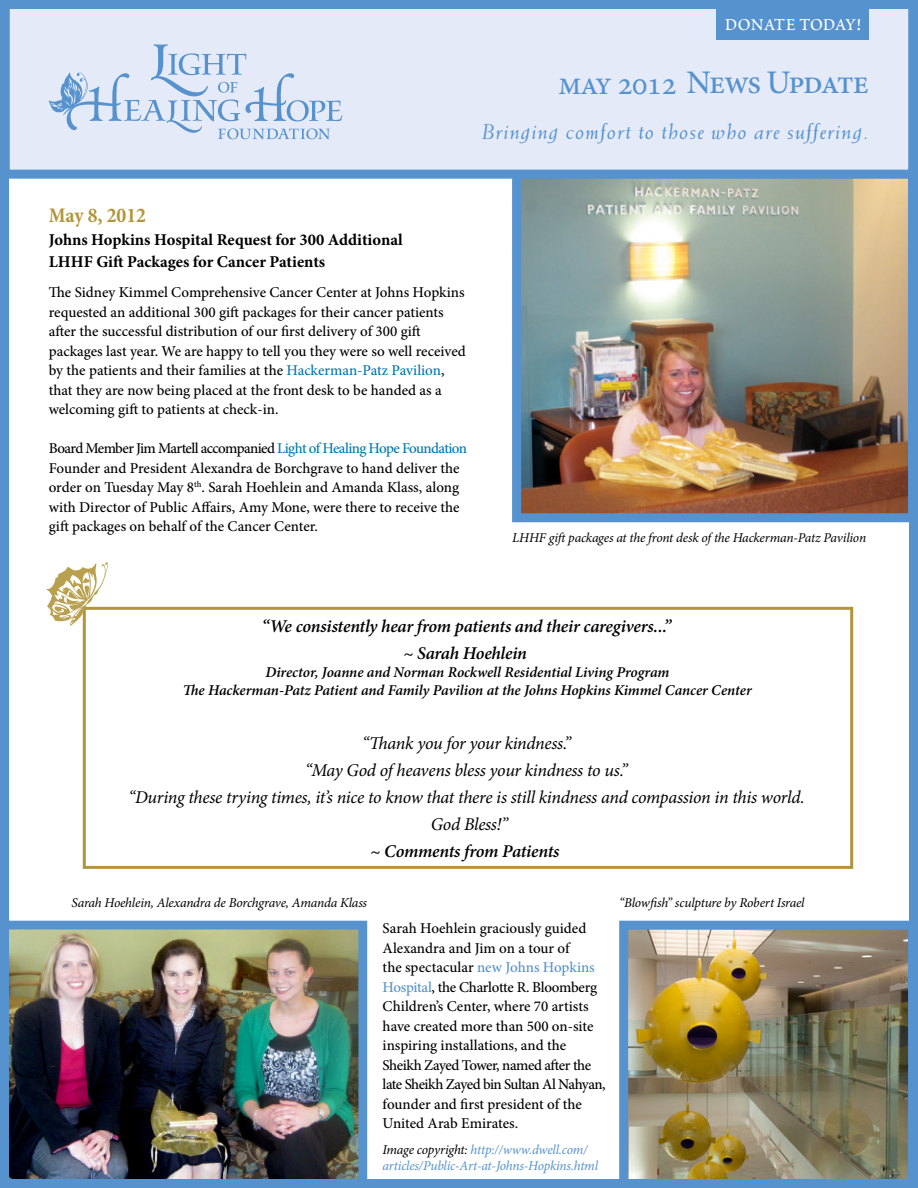
<style>
.page{position:relative;width:918px;height:1188px;background:#fff}
.page>*{position:absolute;margin:0;border:0;box-sizing:border-box;transform-origin:0 0}
.t1{font:500 33px "Minion Pro";letter-spacing:-.055em;color:#5592ce}
.t2{font:25.5px "Poetica Roman Small Caps";letter-spacing:-.05em;color:#fff}
.t3{font:italic 21.75px "Weiss Std";letter-spacing:.04em;color:#5592ce;scale:1.1 1}
.t4{font:700 condensed 21px "Minion Pro";color:#b1953a}
.t5{font:italic 18px/27px "Minion Pro";letter-spacing:-.02em;color:#000;text-align:center}
.t6{font:italic 600 18px/27px "Minion Pro";letter-spacing:-.015em;color:#000;text-align:center}
.t7{font:700 16.5px/22.5px "Minion Pro";color:#000}
.t8{font:500 15px/19.5px "Minion Pro";letter-spacing:-.005em;color:#000}
.t9{font:italic 600 15px/18px "Minion Pro";letter-spacing:-.005em;color:#000;text-align:center}
.t10{font:italic 13.5px "Minion Pro";letter-spacing:-.02em;color:#000}
.t11{font:italic 13.5px/16.2px "Minion Pro";letter-spacing:-.02em;color:#5592ce}
.s1{font-weight:400}
.s2{color:#0078ae}
.s3{color:#5592ce}
.s4{color:#000}
</style>
<div class="page">
<img style="left:10px;top:179px;width:898px;height:999px">
<div style="left:5px;top:4px;width:908px;height:170px;background:#e5eaf8"></div>
<div style="left:1px;top:0;width:916px;height:179px;border:9px solid #5592ce"></div>
<svg style="left:48px;top:44px;width:294px;height:95px"></svg>
<div style="left:0;top:0;width:918px;height:1188px;border:9px solid #5592ce"></div>
<div style="left:717px;top:9px;width:152px;height:31px;background:#5592ce"></div>
<h2 class="t2" style="left:724px;top:13px;width:139px">donate today!</h2>
<h1 class="t1" style="left:558px;top:60px;width:312px"><span class="s1">may 2012</span> News Update</h1>
<h3 class="t3" style="left:482px;top:119px;width:353px">Bringing comfort to those who are suffering.</h3>
<h3 class="t4" style="left:49px;top:201px;width:99px">May 8, 2012</h3>
<p class="t7" style="left:49px;top:228px;width:355px">Johns Hopkins Hospital Request for 300 Additional<br>LHHF Gift Packages for Cancer Patients</p>
<p class="t8" style="left:49px;top:283px;width:419px">The Sidney Kimmel Comprehensive Cancer Center at Johns Hopkins requested an additional 300 gift packages for their cancer patients after the successful distribution of our first delivery of 300 gift packages last year. We are happy to tell you they were so well received by the patients and their families at the <span class="s2">Hackerman-Patz Pavilion</span>, that they are now being placed at the front desk to be handed as a welcoming gift to patients at check-in.</p>
<p class="t8" style="left:49px;top:439px;width:420px">Board Member Jim Martell accompanied <span class="s2">Light of Healing Hope Foundation </span>Founder and President Alexandra de Borchgrave to hand deliver the order on Tuesday May 8<sup>th</sup>. Sarah Hoehlein and Amanda Klass, along with Director of Public Affairs, Amy Mone, were there to receive the gift packages on behalf of the Cancer Center.</p>
<p class="t10" style="left:512px;top:528px;width:356px">LHHF gift packages at the front desk of the Hackerman-Patz Pavilion</p>
<p class="t6" style="left:262px;top:612px;width:411px">“We consistently hear from patients and their caregivers...” ~ Sarah Hoehlein</p>
<p class="t9" style="left:183px;top:663px;width:570px">Director, Joanne and Norman Rockwell Residential Living Program<br>The Hackerman-Patz Patient and Family Pavilion at the Johns Hopkins Kimmel Cancer Center</p>
<p class="t5" style="left:128px;top:730px;width:678px">“Thank you for your kindness.”<br>“May God of heavens bless your kindness to us.”<br>“During these trying times, it’s nice to know that there is still kindness and compassion in this world.<br>God Bless!”</p>
<p class="t6" style="left:370px;top:837px;width:191px">~ Comments from Patients</p>
<p class="t10" style="left:71px;top:894px;width:297px">Sarah Hoehlein, Alexandra de Borchgrave, Amanda Klass</p>
<p class="t8" style="left:383px;top:919px;width:224px">Sarah Hoehlein graciously guided Alexandra and Jim on a tour of<br>the spectacular <span class="s3">new Johns Hopkins Hospital</span>, the Charlotte R. Bloomberg Children’s Center, where 70 artists have created more than 500 on-site inspiring installations, and the Sheikh Zayed Tower, named after the late Sheikh Zayed bin Sultan Al Nahyan, founder and first president of the United Arab Emirates.</p>
<p class="t11" style="left:383px;top:1141px;width:217px"><span class="s4">Image copyright:</span> http://www.dwell.com/ articles/Public-Art-at-Johns-Hopkins.html</p>
<p class="t10" style="left:619px;top:894px;width:187px">“Blowfish” sculpture by Robert Israel</p>
</div>
